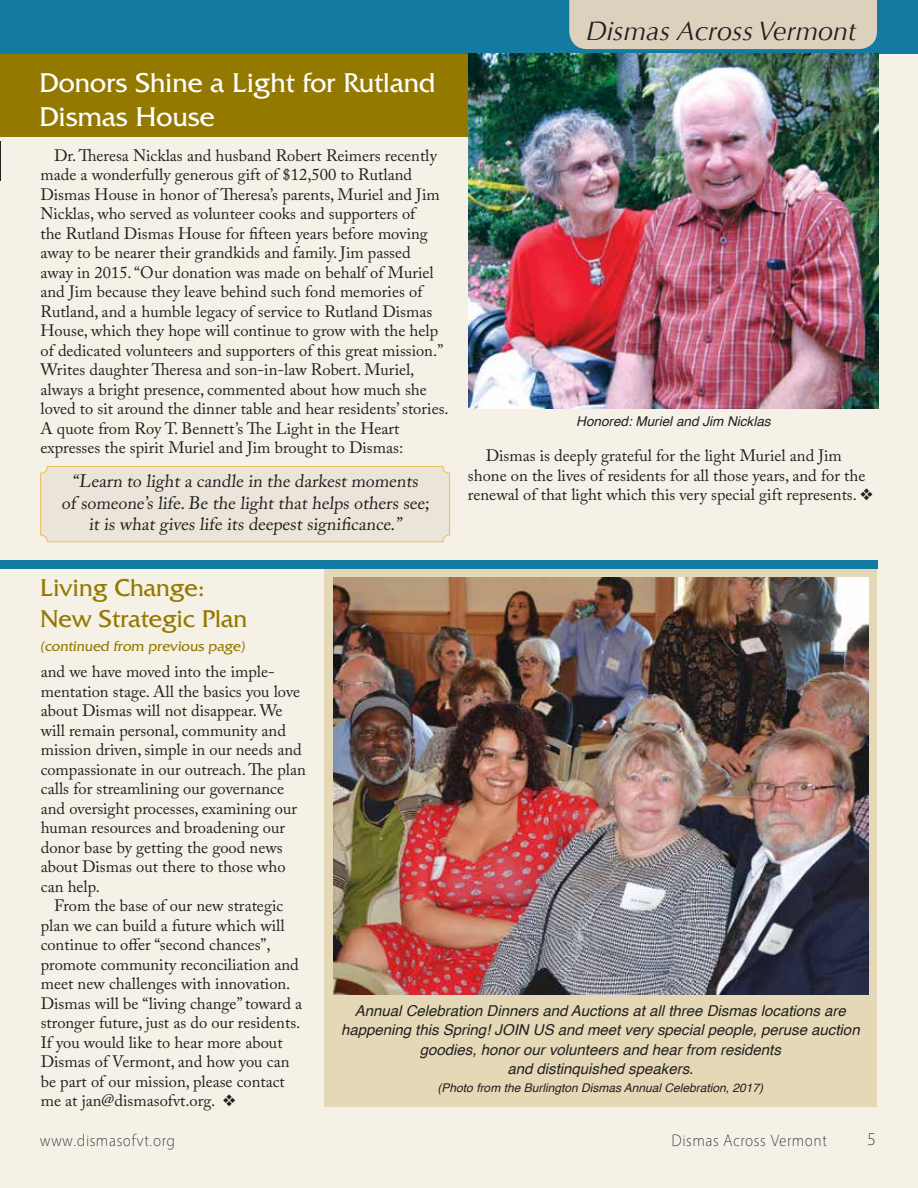
<style>
.page{position:relative;width:918px;height:1188px;background:#fff}
.page>*{position:absolute;margin:0;border:0;box-sizing:border-box;transform-origin:0 0}
.t1{font:28.5px/34.2px "Friz Quadrata";color:#fff}
.t2{font:italic 27px "Optima";color:#231f20}
.t3{font:25.5px/30.6px "Friz Quadrata";color:#947900}
.t4{font:18px/21.6px "Adobe Caslon Pro";color:#231f20;text-align:center}
.t5{font:300 18px "Vegur";color:#231f20}
.t6{font:16.5px/19.5px "Adobe Caslon Pro";color:#231f20}
.t7{font:300 16.5px "Vegur";letter-spacing:.025em;color:#231f20}
.t8{font:italic 15px/19.5px "Helvetica";color:#231f20;text-align:center}
.t9{font:15px "Friz Quadrata";color:#947900}
.t10{font:italic 13.5px "Helvetica";color:#231f20}
.t11{font:italic 12px "Helvetica";color:#231f20}
</style>
<div class="page">
<div style="left:0;top:30px;width:918px;height:1158px;background:#f6f1e6"></div>
<div style="left:325px;top:564px;width:552px;height:543px;background:#e5d8b7"></div>
<div style="left:0;top:54px;width:486px;height:83px;background:#947900"></div>
<hr style="left:0;top:141px;width:1px;height:40px;background:#231f20">
<div style="left:0;top:0;width:918px;height:54px;background:#147aa2"></div>
<div style="left:0;top:560px;width:877px;height:8px;background:#147aa2"></div>
<div style="left:569px;top:0;width:308px;height:49px;background:#dbd1bd"></div>
<img style="left:468px;top:54px;width:411px;height:355px">
<img style="left:333px;top:577px;width:535px;height:418px">
<div style="left:41px;top:466px;width:409px;height:76px;background:#eae4d9;border-radius:7px"></div>
<div style="left:40px;top:466px;width:410px;height:76px;border:1px solid #e9be56;border-radius:7px"></div>
<h1 class="t1" style="left:40px;top:65px;width:398px">Donors Shine a Light for Rutland<br>Dismas House</h1>
<p class="t6" style="left:41px;top:145px;width:410px;text-indent:13px">Dr. Theresa Nicklas and husband Robert Reimers recently made a wonderfully generous gift of $12,500 to Rutland Dismas House in honor of Theresa’s parents, Muriel and Jim Nicklas, who served as volunteer cooks and supporters of<br>the Rutland Dismas House for fifteen years before moving away to be nearer their grandkids and family. Jim passed<br>away in 2015. “Our donation was made on behalf of Muriel and Jim because they leave behind such fond memories of Rutland, and a humble legacy of service to Rutland Dismas House, which they hope will continue to grow with the help of dedicated volunteers and supporters of this great mission.” Writes daughter Theresa and son-in-law Robert. Muriel, always a bright presence, commented about how much she loved to sit around the dinner table and hear residents’ stories.<br>A quote from Roy T. Bennett’s The Light in the Heart expresses the spirit Muriel and Jim brought to Dismas:</p>
<p class="t4" style="left:62px;top:470px;width:373px">“Learn to light a candle in the darkest moments<br>of someone’s life.Be the light that helps others see; it is what gives life its deepest significance.”</p>
<h3 class="t3" style="left:40px;top:573px;width:209px">Living Change:<br>New Strategic Plan</h3>
<p class="t9" style="left:40px;top:638px;width:208px">(continued from previous page)</p>
<h2 class="t2" style="left:586px;top:15px;width:272px">Dismas Across Vermont</h2>
<p class="t10" style="left:576px;top:411px;width:196px">Honored: Muriel and Jim Nicklas</p>
<p class="t6" style="left:468px;top:446px;width:407px;text-indent:18px">Dismas is deeply grateful for the light Muriel and Jim shone on the lives of residents for all those years, and for the renewal of that light which this very special gift represents. ❖</p>
<p class="t6" style="left:41px;top:662px;width:267px">and we have moved into the imple&shy;mentation stage. All the basics you love about Dismas will not disappear. We will remain personal, community and mission driven, simple in our needs and compassionate in our outreach. The plan calls for streamlining our governance and oversight processes, examining our human resources and broadening our donor base by getting the good news about Dismas out there to those who can help.</p>
<p class="t6" style="left:41px;top:896px;width:263px;text-indent:13px">From the base of our new strategic plan we can build a future which will continue to offer “second chances”, promote community reconciliation and meet new challenges with innovation.<br>Dismas will be “living change” toward a stronger future, just as do our residents.<br>If you would like to hear more about Dismas of Vermont, and how you can be part of our mission, please contact me at jan@dismasofvt.org. ❖</p>
<p class="t8" style="left:341px;top:1001px;width:520px">Annual Celebration Dinners and Auctions at all three Dismas locations are happening this Spring! JOIN US and meet very special people, peruse auction goodies, honor our volunteers and hear from residents<br>and distinquished speakers.</p>
<p class="t11" style="left:438px;top:1079px;width:327px">(Photo from the Burlington Dismas Annual Celebration, 2017)</p>
<p class="t7" style="left:40px;top:1131px;width:137px">www.dismasofvt.org</p>
<p class="t7" style="left:671px;top:1131px;width:157px">Dismas Across Vermont</p>
<p class="t5" style="left:867px;top:1129px;width:10px">5</p>
<p class="t7" style="left:40px;top:1133px;width:137px">www.dismasofvt.org</p>
<p class="t7" style="left:668px;top:1133px;width:169px">Burlington Dismas House</p>
</div>
